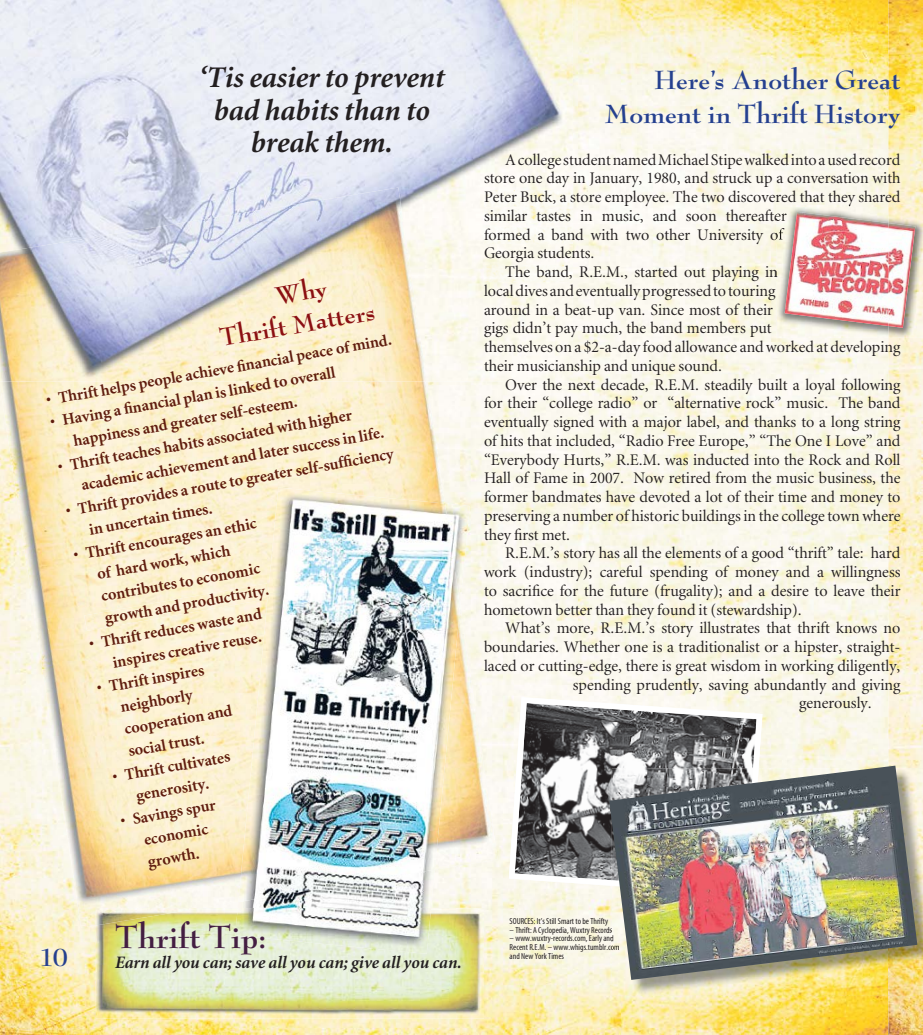
<style>
.page{position:relative;width:923px;height:1035px;background:#fff}
.page>*{position:absolute;margin:0;border:0;box-sizing:border-box;transform-origin:0 0}
.t1{font:700 35px "Bernhard Modern";color:#441e42}
.t2{font:italic 700 30px/32.5px "Sun Minion";color:#231f20;text-align:center}
.t3{font:700 28.75px/33.8px "Bernhard Modern";color:#25408f;text-align:right}
.t4{font:700 27.5px/31.2px "Bernhard Modern";color:#8b0f12}
.t5{font:700 27.5px "Bernhard Modern";color:#25408f}
.t6{font:italic 700 17.5px "Sun Minion";color:#231f20}
.t7{font:16.25px "Sun Minion";color:#231f20}
.t8{font:700 16.25px/22.5px "Sun Minion";color:#5f1c0e}
.t9{font:condensed 8.75px/8.8px "Sun Myriad";color:#231f20}
</style>
<div class="page">
<img style="left:0;top:0;width:922px;height:1035px">
<img style="left:0;top:381px;width:497px;height:547px">
<img style="left:84px;top:583px;width:154px;height:48px">
<img style="left:0;top:0;width:264px;height:188px">
<img style="left:264px;top:0;width:309px;height:212px">
<img style="left:427px;top:212px;width:146px;height:169px">
<img style="left:0;top:188px;width:427px;height:193px">
<img style="left:484px;top:190px;width:89px;height:16px">
<img style="left:484px;top:209px;width:89px;height:14px">
<img style="left:484px;top:228px;width:89px;height:16px">
<img style="left:484px;top:265px;width:89px;height:16px">
<img style="left:776px;top:206px;width:146px;height:132px">
<img style="left:776px;top:206px;width:112px;height:1px">
<svg style="left:888px;top:206px;width:12px;height:1px"></svg>
<img style="left:776px;top:209px;width:10px;height:14px">
<img style="left:776px;top:228px;width:8px;height:16px">
<svg style="left:776px;top:265px;width:2px;height:16px"></svg>
<img style="left:784px;top:212px;width:104px;height:114px">
<img style="left:888px;top:223px;width:27px;height:105px">
<svg style="left:509px;top:697px;width:253px;height:198px"></svg>
<img style="left:612px;top:768px;width:310px;height:227px">
<img style="left:609px;top:766px;width:308px;height:214px">
<img style="left:96px;top:908px;width:388px;height:111px">
<img style="left:96px;top:908px;width:106px;height:17px">
<img style="left:238px;top:504px;width:232px;height:404px">
<img style="left:238px;top:488px;width:222px;height:414px">
<svg style="left:267px;top:591px;width:2px;height:8px"></svg>
<img style="left:235px;top:908px;width:196px;height:46px">
<h2 class="t2" style="left:199px;top:62px;width:247px">‘Tis easier to prevent bad habits than to break them.</h2>
<h3 class="t4" style="left:212px;top:292px;width:158px;text-indent:61px;rotate:-10deg">Why<br>Thrift Matters</h3>
<p class="t8" style="left:44px;top:389px;width:352px;rotate:-10deg">• Thrift helps people achieve fi nancial peace of mind.</p>
<p class="t8" style="left:68px;top:408px;width:271px;text-indent:-20px;rotate:-10deg">• H aving a fi nancial plan is linked to overall happiness and greater self-esteem.</p>
<p class="t8" style="left:76px;top:452px;width:308px;text-indent:-20px;rotate:-10deg">• Thrift teaches habits associated with higher academic achievement and later success in life.</p>
<p class="t8" style="left:84px;top:497px;width:315px;text-indent:-20px;rotate:-10deg">• Thrift provides a route to greater self-suffi ciency in uncertain times.</p>
<p class="t8" style="left:91px;top:541px;width:168px;text-indent:-20px;rotate:-10deg">• Thrift encourages an ethic of hard work, which contributes to economic growth and productivity.</p>
<p class="t8" style="left:87px;top:633px;width:176px;text-align:right;rotate:-10deg">• Thrift reduces waste and inspires creative reuse.</p>
<p class="t8" style="left:115px;top:674px;width:111px;text-indent:-20px;rotate:-10deg">• Thrift inspires neighborly cooperation and social trust.</p>
<p class="t8" style="left:111px;top:766px;width:121px;text-align:center;rotate:-10deg">• Thrift cultivates generosity.</p>
<p class="t8" style="left:119px;top:810px;width:98px;text-align:center;rotate:-10deg">• Savings spur economic growth.</p>
<h3 class="t5" style="left:39px;top:943px;width:31px">10</h3>
<h1 class="t1" style="left:115px;top:918px;width:153px">Thrift Tip:</h1>
<p class="t6" style="left:115px;top:952px;width:348px">Earn all you can; save all you can; give all you can.</p>
<h3 class="t3" style="left:605px;top:64px;width:297px">Here’s Another Great<br>Moment in Thrift History</h3>
<p class="t7" style="left:505px;top:151px;width:397px">A college student named Michael Stipe walked into a used record</p>
<p class="t7" style="left:484px;top:170px;width:418px">store one day in January, 1980, and struck up a conversation with</p>
<p class="t7" style="left:484px;top:188px;width:418px">Peter Buck, a store employee. The two discovered that they shared</p>
<p class="t7" style="left:484px;top:207px;width:304px">similar tastes in music, and soon thereafter</p>
<p class="t7" style="left:484px;top:226px;width:300px">formed a band with two other University of</p>
<p class="t7" style="left:484px;top:245px;width:112px">Georgia students.</p>
<p class="t7" style="left:505px;top:263px;width:274px">The band, R.E.M., started out playing in</p>
<p class="t7" style="left:484px;top:282px;width:293px">local dives and eventually progressed to touring</p>
<p class="t7" style="left:484px;top:301px;width:290px">around in a beat-up van. Since most of their</p>
<p class="t7" style="left:484px;top:320px;width:289px">gigs didn’t pay much, the band members put</p>
<p class="t7" style="left:484px;top:338px;width:418px">themselves on a $2-a-day food allowance and worked at developing</p>
<p class="t7" style="left:484px;top:357px;width:239px">their musicianship and unique sound.</p>
<p class="t7" style="left:505px;top:376px;width:397px">Over the next decade, R.E.M. steadily built a loyal following</p>
<p class="t7" style="left:484px;top:395px;width:418px">for their “college radio” or “alternative rock” music. The band</p>
<p class="t7" style="left:484px;top:413px;width:418px">eventually signed with a major label, and thanks to a long string</p>
<p class="t7" style="left:484px;top:432px;width:418px">of hits that included, “Radio Free Europe,” “The One I Love” and</p>
<p class="t7" style="left:484px;top:451px;width:418px">“Everybody Hurts,” R.E.M. was inducted into the Rock and Roll</p>
<p class="t7" style="left:484px;top:470px;width:418px">Hall of Fame in 2007. Now retired from the music business, the</p>
<p class="t7" style="left:484px;top:488px;width:418px">former bandmates have devoted a lot of their time and money to</p>
<p class="t7" style="left:484px;top:507px;width:418px">preserving a number of historic buildings in the college town where</p>
<p class="t7" style="left:484px;top:526px;width:87px">they first met.</p>
<p class="t7" style="left:505px;top:545px;width:397px">R.E.M.’s story has all the elements of a good “thrift” tale: hard</p>
<p class="t7" style="left:484px;top:563px;width:418px">work (industry); careful spending of money and a willingness</p>
<p class="t7" style="left:484px;top:582px;width:418px">to sacrifice for the future (frugality); and a desire to leave their</p>
<p class="t7" style="left:484px;top:601px;width:319px">hometown better than they found it (stewardship).</p>
<p class="t7" style="left:505px;top:620px;width:397px">What’s more, R.E.M.’s story illustrates that thrift knows no</p>
<p class="t7" style="left:484px;top:638px;width:418px">boundaries. Whether one is a traditionalist or a hipster, straight-</p>
<p class="t7" style="left:484px;top:657px;width:418px">laced or cutting-edge, there is great wisdom in working diligently,</p>
<p class="t7" style="left:573px;top:676px;width:329px">spending prudently, saving abundantly and giving</p>
<p class="t7" style="left:799px;top:695px;width:74px">generously.</p>
<p class="t9" style="left:509px;top:917px;width:100px">SOURCES: It’s Still Smart to be Thrifty</p>
<p class="t9" style="left:509px;top:926px;width:104px">– Thrift: A Cyclopedia, Wuxtry Records</p>
<p class="t9" style="left:509px;top:934px;width:111px">– www.wuxtry-records.com, Early and<br>Recent R.E.M. – www.whigs.tumblr.com and New York Times</p>
</div>
